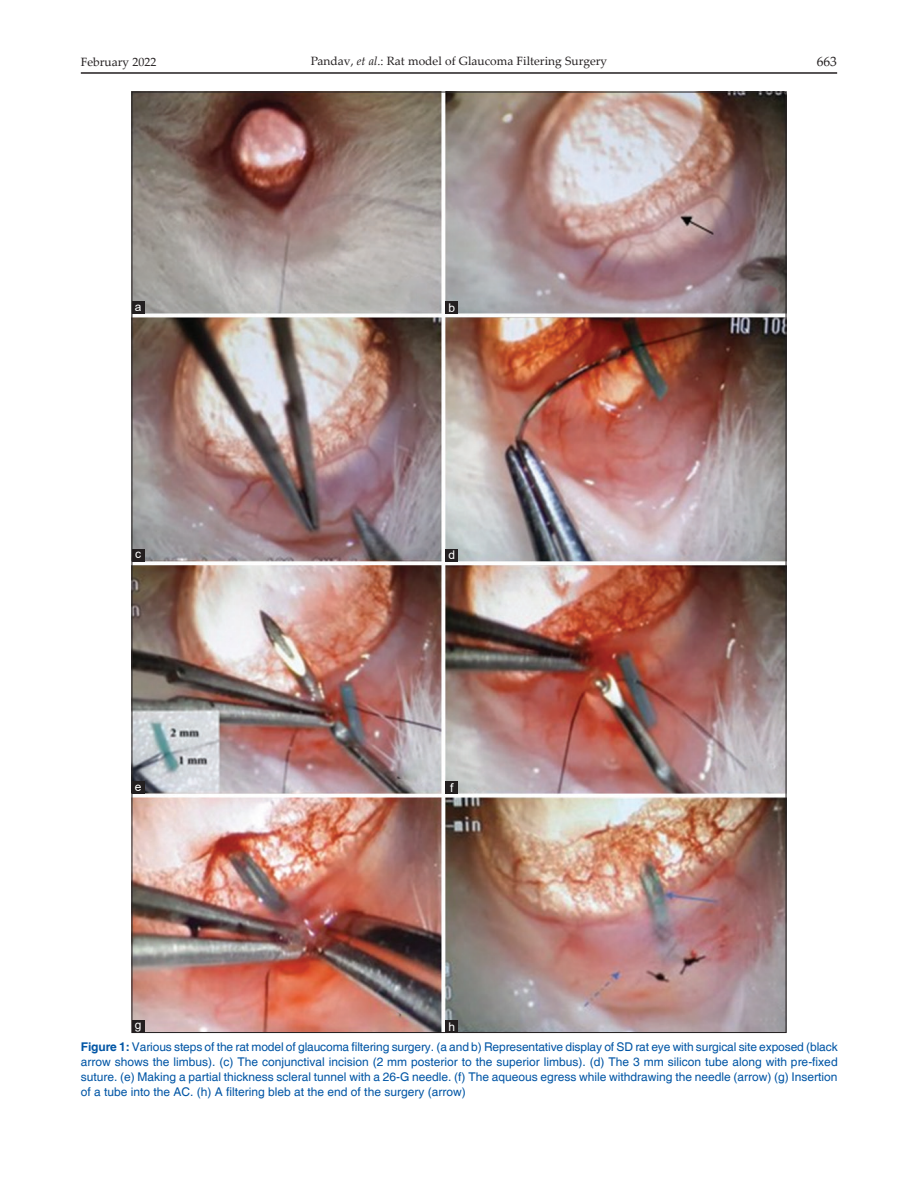
<style>
.page{position:relative;width:918px;height:1188px;background:#fff}
.page>*{position:absolute;margin:0;border:0;box-sizing:border-box;transform-origin:0 0}
.RH_1{font:13.5px "Palatino Linotype";color:#231f20}
.FGC{font:12px/15px "Helvetica";color:#0155a5;text-align:justify}
.RH_1-2{font:12px "Palatino Linotype";color:#231f20}
.LABEL{font:12px "Arial";color:#fff}
.s1{font-style:italic}
.s2{font-weight:700}
</style>
<div class="page">
<hr style="left:81px;top:72px;width:756px;height:2px;background:#231f20">
<img style="left:134px;top:94px;width:650px;height:937px">
<div style="left:446px;top:549px;width:12px;height:13px;background:#231f20"></div>
<div style="left:446px;top:1020px;width:12px;height:13px;background:#231f20"></div>
<div style="left:132px;top:549px;width:13px;height:13px;background:#231f20"></div>
<div style="left:132px;top:1020px;width:13px;height:13px;background:#231f20"></div>
<div style="left:446px;top:301px;width:12px;height:13px;background:#231f20"></div>
<div style="left:446px;top:781px;width:12px;height:13px;background:#231f20"></div>
<div style="left:132px;top:301px;width:13px;height:13px;background:#231f20"></div>
<div style="left:132px;top:781px;width:13px;height:13px;background:#231f20"></div>
<p class="RH_1-2" style="left:81px;top:54px;width:77px">February 2022</p>
<p class="RH_1-2" style="left:311px;top:53px;width:298px">Pandav, <span class="s1">et al</span>.: Rat model of Glaucoma Filtering Surgery</p>
<p class="RH_1" style="left:817px;top:52px;width:22px">663</p>
<p class="LABEL" style="left:135px;top:299px;width:8px">a</p>
<p class="LABEL" style="left:449px;top:300px;width:8px">b</p>
<p class="LABEL" style="left:135px;top:546px;width:7px">c</p>
<p class="LABEL" style="left:449px;top:547px;width:8px">d</p>
<p class="LABEL" style="left:135px;top:778px;width:8px">e</p>
<p class="LABEL" style="left:450px;top:779px;width:5px">f</p>
<p class="LABEL" style="left:135px;top:1016px;width:8px">g</p>
<p class="LABEL" style="left:449px;top:1018px;width:8px">h</p>
<p class="FGC" style="left:81px;top:1040px;width:758px"><span class="s2">Figure 1:</span> Various steps of the rat model of glaucoma filtering surgery. (a and b) Representative display of SD rat eye with surgical site exposed (black arrow shows the limbus). (c) The conjunctival incision (2 mm posterior to the superior limbus). (d) The 3 mm silicon tube along with pre‑fixed suture. (e) Making a partial thickness scleral tunnel with a 26‑G needle. (f) The aqueous egress while withdrawing the needle (arrow) (g) Insertion of a tube into the AC. (h) A filtering bleb at the end of the surgery (arrow)</p>
</div>
